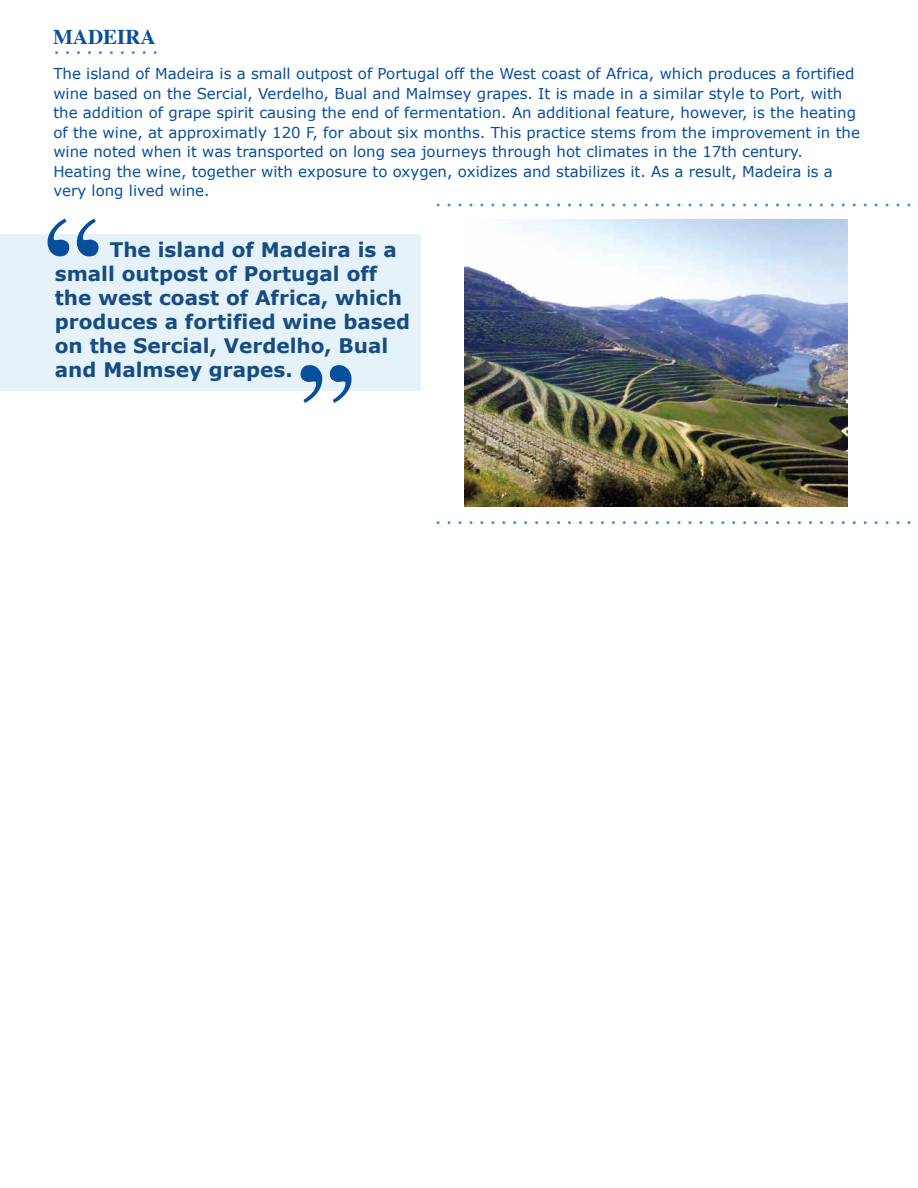
<style>
.page{position:relative;width:918px;height:1188px;background:#fff}
.page>*{position:absolute;margin:0;border:0;box-sizing:border-box;transform-origin:0 0}
.t1{font:700 21px "Times";color:#074e9d}
.t2{font:700 20.1px/24px "Verdana";color:#174c81}
.t3{font:15px/19.5px "Verdana";color:#074e9d}
</style>
<div class="page">
<svg style="left:438px;top:204px;width:473px;height:3px"></svg>
<svg style="left:438px;top:521px;width:473px;height:3px"></svg>
<div style="left:0;top:234px;width:420px;height:156px;background:#e6f2fa"></div>
<svg style="left:48px;top:219px;width:51px;height:37px"></svg>
<svg style="left:301px;top:365px;width:51px;height:38px"></svg>
<img style="left:465px;top:219px;width:382px;height:287px">
<svg style="left:57px;top:51px;width:98px;height:3px"></svg>
<h1 class="t1" style="left:53px;top:16px;width:104px">MADEIRA</h1>
<p class="t3" style="left:53px;top:64px;width:808px">The island of Madeira is a small outpost of Portugal off the West coast of Africa, which produces a fortified wine based on the Sercial, Verdelho, Bual and Malmsey grapes. It is made in a similar style to Port, with the addition of grape spirit causing the end of fermentation. An additional feature, however, is the heating of the wine, at approximatly 120 F, for about six months. This practice stems from the improvement in the wine noted when it was transported on long sea journeys through hot climates in the 17th century.<br>Heating the wine, together with exposure to oxygen, oxidizes and stabilizes it. As a result, Madeira is a very long lived wine.</p>
<h2 class="t2" style="left:55px;top:238px;width:357px;text-indent:55px">The island of Madeira is a small outpost of Portugal off the west coast of Africa, which produces a fortified wine based on the Sercial, Verdelho, Bual and Malmsey grapes.</h2>
</div>
